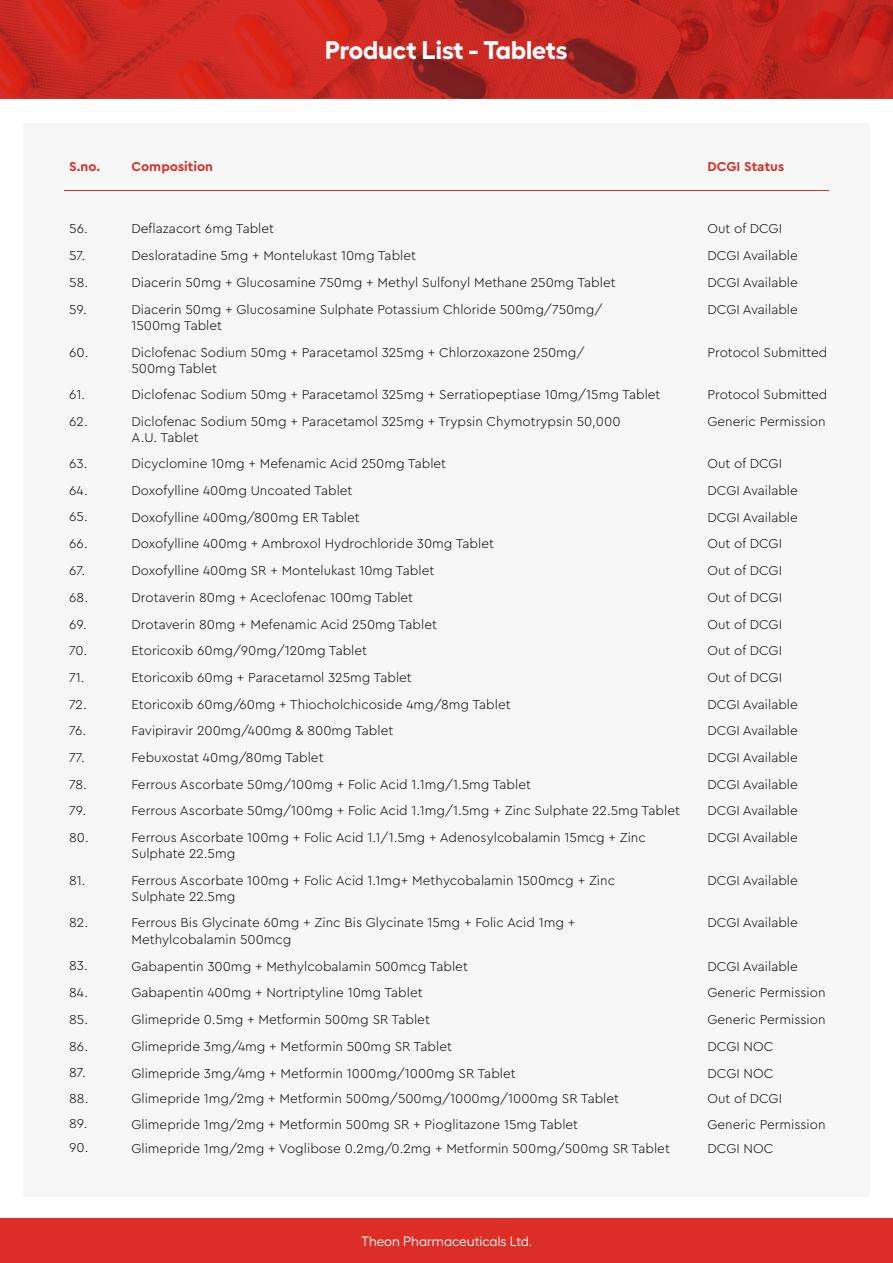
<style>
.page{position:relative;width:893px;height:1263px;background:#fff}
.page>*{position:absolute;margin:0;border:0;box-sizing:border-box;transform-origin:0 0}
.t1{font:700 25.5px "Hellix";color:#fff}
.t2{font:300 13.5px/16.2px "Cera Pro";color:#000}
.t3{font:700 13.5px "Cera Pro";color:#dc2e27}
.t4{font:13.5px "Hellix";color:#fff}
.t5{font:500 13.5px "Cera Pro";color:#fff}
</style>
<div class="page">
<div style="left:23px;top:123px;width:846px;height:1073px;background:#f7f7f7"></div>
<hr style="left:64px;top:190px;width:764px;height:1px;background:#dc2e27">
<img style="left:0;top:0;width:893px;height:99px">
<div style="left:0;top:1218px;width:893px;height:45px;background:#dc2e27"></div>
<h1 class="t1" style="left:325px;top:29px;width:244px">Product List - Tablets</h1>
<p class="t3" style="left:69px;top:158px;width:33px">S.no.</p>
<p class="t3" style="left:132px;top:158px;width:83px">Composition</p>
<p class="t3" style="left:707px;top:158px;width:78px">DCGI Status</p>
<p class="t2" style="left:69px;top:219px;width:20px">56.</p>
<p class="t2" style="left:132px;top:219px;width:144px">Deflazacort 6mg Tablet</p>
<p class="t2" style="left:707px;top:219px;width:76px">Out of DCGI</p>
<p class="t2" style="left:69px;top:246px;width:18px">57.</p>
<p class="t2" style="left:132px;top:246px;width:286px">Desloratadine 5mg + Montelukast 10mg Tablet</p>
<p class="t2" style="left:707px;top:246px;width:92px">DCGI Available</p>
<p class="t2" style="left:69px;top:274px;width:20px">58.</p>
<p class="t2" style="left:132px;top:274px;width:486px">Diacerin 50mg + Glucosamine 750mg + Methyl Sulfonyl Methane 250mg Tablet</p>
<p class="t2" style="left:707px;top:274px;width:92px">DCGI Available</p>
<p class="t2" style="left:69px;top:301px;width:19px">59.</p>
<p class="t2" style="left:132px;top:300px;width:473px">Diacerin 50mg + Glucosamine Sulphate Potassium Chloride 500mg/750mg/<br>1500mg Tablet</p>
<p class="t2" style="left:69px;top:343px;width:21px">60.</p>
<p class="t2" style="left:132px;top:343px;width:455px">Diclofenac Sodium 50mg + Paracetamol 325mg + Chlorzoxazone 250mg/<br>500mg Tablet</p>
<p class="t2" style="left:69px;top:386px;width:18px">61.</p>
<p class="t2" style="left:132px;top:386px;width:530px">Diclofenac Sodium 50mg + Paracetamol 325mg + Serratiopeptiase 10mg/15mg Tablet</p>
<p class="t2" style="left:69px;top:413px;width:20px">62.</p>
<p class="t2" style="left:132px;top:413px;width:490px">Diclofenac Sodium 50mg + Paracetamol 325mg + Trypsin Chymotrypsin 50,000<br>A.U. Tablet</p>
<p class="t2" style="left:707px;top:413px;width:120px">Generic Permission</p>
<p class="t2" style="left:707px;top:300px;width:92px">DCGI Available</p>
<p class="t2" style="left:707px;top:344px;width:121px">Protocol Submitted</p>
<p class="t2" style="left:707px;top:386px;width:121px">Protocol Submitted</p>
<p class="t2" style="left:69px;top:455px;width:20px">63.</p>
<p class="t2" style="left:132px;top:455px;width:316px">Dicyclomine 10mg + Mefenamic Acid 250mg Tablet</p>
<p class="t2" style="left:707px;top:455px;width:76px">Out of DCGI</p>
<p class="t2" style="left:69px;top:482px;width:20px">64.</p>
<p class="t2" style="left:132px;top:482px;width:223px">Doxofylline 400mg Uncoated Tablet</p>
<p class="t2" style="left:707px;top:482px;width:92px">DCGI Available</p>
<p class="t2" style="left:69px;top:508px;width:20px">65.</p>
<p class="t2" style="left:132px;top:508px;width:230px">Doxofylline 400mg/800mg ER Tablet</p>
<p class="t2" style="left:707px;top:508px;width:92px">DCGI Available</p>
<p class="t2" style="left:69px;top:535px;width:20px">66.</p>
<p class="t2" style="left:132px;top:535px;width:364px">Doxofylline 400mg + Ambroxol Hydrochloride 30mg Tablet</p>
<p class="t2" style="left:707px;top:535px;width:76px">Out of DCGI</p>
<p class="t2" style="left:69px;top:562px;width:18px">67.</p>
<p class="t2" style="left:132px;top:562px;width:304px">Doxofylline 400mg SR + Montelukast 10mg Tablet</p>
<p class="t2" style="left:707px;top:562px;width:76px">Out of DCGI</p>
<p class="t2" style="left:69px;top:588px;width:20px">68.</p>
<p class="t2" style="left:132px;top:588px;width:283px">Drotaverin 80mg + Aceclofenac 100mg Tablet</p>
<p class="t2" style="left:707px;top:588px;width:76px">Out of DCGI</p>
<p class="t2" style="left:69px;top:615px;width:19px">69.</p>
<p class="t2" style="left:132px;top:610px;width:307px;line-height:26.7px">Drotaverin 80mg + Mefenamic Acid 250mg Tablet<br>Etoricoxib 60mg/90mg/120mg Tablet</p>
<p class="t2" style="left:707px;top:615px;width:76px">Out of DCGI</p>
<p class="t2" style="left:69px;top:642px;width:20px">70.</p>
<p class="t2" style="left:707px;top:642px;width:76px">Out of DCGI</p>
<p class="t2" style="left:69px;top:669px;width:17px">71.</p>
<p class="t2" style="left:132px;top:669px;width:282px">Etoricoxib 60mg + Paracetamol 325mg Tablet</p>
<p class="t2" style="left:707px;top:669px;width:76px">Out of DCGI</p>
<p class="t2" style="left:69px;top:695px;width:19px">72.</p>
<p class="t2" style="left:132px;top:695px;width:381px">Etoricoxib 60mg/60mg + Thiocholchicoside 4mg/8mg Tablet</p>
<p class="t2" style="left:707px;top:695px;width:92px">DCGI Available</p>
<p class="t2" style="left:69px;top:722px;width:18px">76.</p>
<p class="t2" style="left:132px;top:722px;width:263px">Favipiravir 200mg/400mg &amp; 800mg Tablet</p>
<p class="t2" style="left:707px;top:722px;width:92px">DCGI Available</p>
<p class="t2" style="left:69px;top:749px;width:17px">77.</p>
<p class="t2" style="left:132px;top:749px;width:194px">Febuxostat 40mg/80mg Tablet</p>
<p class="t2" style="left:707px;top:749px;width:92px">DCGI Available</p>
<p class="t2" style="left:69px;top:775px;width:19px">78.</p>
<p class="t2" style="left:132px;top:775px;width:401px">Ferrous Ascorbate 50mg/100mg + Folic Acid 1.1mg/1.5mg Tablet</p>
<p class="t2" style="left:707px;top:775px;width:92px">DCGI Available</p>
<p class="t2" style="left:69px;top:802px;width:19px">79.</p>
<p class="t2" style="left:132px;top:802px;width:550px">Ferrous Ascorbate 50mg/100mg + Folic Acid 1.1mg/1.5mg + Zinc Sulphate 22.5mg Tablet</p>
<p class="t2" style="left:707px;top:802px;width:92px">DCGI Available</p>
<p class="t2" style="left:69px;top:829px;width:21px">80.</p>
<p class="t2" style="left:132px;top:829px;width:516px">Ferrous Ascorbate 100mg + Folic Acid 1.1/1.5mg + Adenosylcobalamin 15mcg + Zinc<br>Sulphate 22.5mg</p>
<p class="t2" style="left:707px;top:829px;width:92px">DCGI Available</p>
<p class="t2" style="left:69px;top:871px;width:18px">81.</p>
<p class="t2" style="left:132px;top:871px;width:485px">Ferrous Ascorbate 100mg + Folic Acid 1.1mg+ Methycobalamin 1500mcg + Zinc<br>Sulphate 22.5mg</p>
<p class="t2" style="left:707px;top:871px;width:92px">DCGI Available</p>
<p class="t2" style="left:69px;top:914px;width:20px">82.</p>
<p class="t2" style="left:132px;top:914px;width:445px">Ferrous Bis Glycinate 60mg + Zinc Bis Glycinate 15mg + Folic Acid 1mg +<br>Methylcobalamin 500mcg</p>
<p class="t2" style="left:707px;top:914px;width:92px">DCGI Available</p>
<p class="t2" style="left:69px;top:957px;width:20px">83.</p>
<p class="t2" style="left:132px;top:957px;width:338px">Gabapentin 300mg + Methylcobalamin 500mcg Tablet</p>
<p class="t2" style="left:69px;top:984px;width:20px">84.</p>
<p class="t2" style="left:132px;top:984px;width:293px">Gabapentin 400mg + Nortriptyline 10mg Tablet</p>
<p class="t2" style="left:707px;top:957px;width:92px">DCGI Available</p>
<p class="t2" style="left:707px;top:984px;width:120px">Generic Permission</p>
<p class="t2" style="left:69px;top:1011px;width:20px">85.</p>
<p class="t2" style="left:132px;top:1011px;width:300px">Glimepride 0.5mg + Metformin 500mg SR Tablet</p>
<p class="t2" style="left:69px;top:1037px;width:20px">86.</p>
<p class="t2" style="left:132px;top:1038px;width:322px">Glimepride 3mg/4mg + Metformin 500mg SR Tablet</p>
<p class="t2" style="left:69px;top:1064px;width:18px">87.</p>
<p class="t2" style="left:132px;top:1065px;width:386px">Glimepride 3mg/4mg + Metformin 1000mg/1000mg SR Tablet</p>
<p class="t2" style="left:707px;top:1011px;width:120px">Generic Permission</p>
<p class="t2" style="left:707px;top:1033px;width:67px;line-height:26.8px">DCGI NOC<br>DCGI NOC</p>
<p class="t2" style="left:69px;top:1090px;width:21px">88.</p>
<p class="t2" style="left:132px;top:1090px;width:489px">Glimepride 1mg/2mg + Metformin 500mg/500mg/1000mg/1000mg SR Tablet</p>
<p class="t2" style="left:707px;top:1090px;width:76px">Out of DCGI</p>
<p class="t2" style="left:69px;top:1115px;width:20px">89.</p>
<p class="t2" style="left:132px;top:1116px;width:448px">Glimepride 1mg/2mg + Metformin 500mg SR + Pioglitazone 15mg Tablet</p>
<p class="t2" style="left:707px;top:1116px;width:120px">Generic Permission</p>
<p class="t2" style="left:69px;top:1139px;width:21px">90.</p>
<p class="t2" style="left:132px;top:1140px;width:540px">Glimepride 1mg/2mg + Voglibose 0.2mg/0.2mg + Metformin 500mg/500mg SR Tablet</p>
<p class="t2" style="left:707px;top:1140px;width:67px">DCGI NOC</p>
<p class="t4" style="left:361px;top:1230px;width:172px">Theon Pharmaceuticals Ltd.</p>
<p class="t5" style="left:367px;top:1233px;width:17px">he</p>
<p class="t5" style="left:425px;top:1233px;width:75px">r aceuti l</p>
</div>
